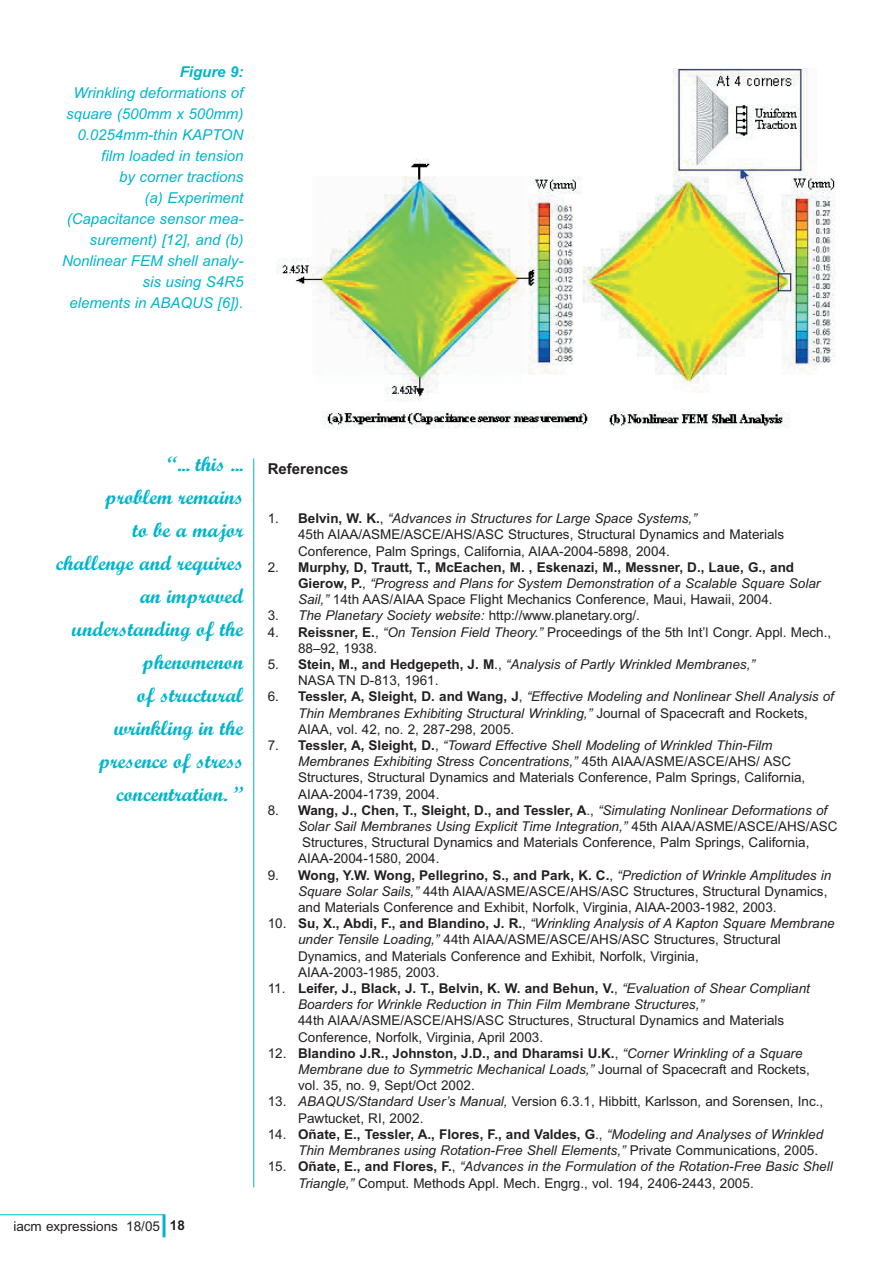
<style>
.page{position:relative;width:893px;height:1263px;background:#fff}
.page>*{position:absolute;margin:0;border:0;box-sizing:border-box;transform-origin:0 0}
.t1{font:21px/33px "Script MT Bold";color:#00b5cb;text-align:right}
.t2{font:italic 15px/21px "Arial";color:#00b5cb;text-align:right}
.t3{font:700 15px "Arial";color:#231f20}
.t4{font:italic 700 15px "Arial";color:#00b5cb}
.t5{font:13.5px/16.2px "Arial";color:#231f20}
.t6{font:italic 13.5px/16.2px "Arial";color:#231f20}
.t7{font:700 13.5px/16.2px "Arial";color:#231f20}
.s1{font-weight:700}
.s2{font-style:italic}
.s3{font-weight:400}
.s4{font-weight:400;font-style:italic}
.s5{font-style:normal}
.s6{font-weight:700;font-style:normal}
</style>
<div class="page">
<hr style="left:0;top:1214px;width:165px;height:1px;background:#00b5cb">
<hr style="left:163px;top:1215px;width:3px;height:22px;background:#00b5cb">
<hr style="left:253px;top:458px;width:1px;height:729px;background:#00b5cb">
<img style="left:276px;top:68px;width:559px;height:361px">
<p class="t4" style="left:180px;top:66px;width:65px">Figure 9:</p>
<p class="t2" style="left:62px;top:84px;width:183px">Wrinkling deformations of square (500mm x 500mm)<br>0.0254mm-thin KAPTON film loaded in tension<br>by corner tractions<br>(a) Experiment (Capacitance sensor mea&shy;surement) [12], and (b)<br>Nonlinear FEM shell analy&shy;sis using S4R5<br>elements in ABAQUS [6]).</p>
<h1 class="t1" style="left:56px;top:449px;width:189px">“... this ...<br>problem remains<br>to be a major challenge and requires an improved understanding of the phenomenon<br>of structural wrinkling in the presence of stress concentration. ”</h1>
<p class="t5" style="left:13px;top:1219px;width:173px">iacm expressions 18/05 <span class="s1">18</span></p>
<p class="t3" style="left:268px;top:463px;width:82px">References</p>
<p class="t5" style="left:298px;top:512px;width:488px;text-indent:-30px">1. <span class="s1">Belvin, W. K.</span>, <span class="s2">“Advances in Structures for Large Space Systems,”<br></span>45th AIAA/ASME/ASCE/AHS/ASC Structures, Structural Dynamics and Materials<br>Conference, Palm Springs, California, AIAA-2004-5898, 2004.</p>
<p class="t7" style="left:298px;top:560px;width:524px;text-indent:-30px"><span class="s3">2.</span> Murphy, D, Trautt, T., McEachen, M. , Eskenazi, M., Messner, D., Laue, G., and<br>Gierow, P.<span class="s3">,</span> <span class="s4">“Progress and Plans for System Demonstration of a Scalable Square Solar<br>Sail,”</span> <span class="s3">14th AAS/AIAA Space Flight Mechanics Conference, Maui, Hawaii, 2004.</span></p>
<p class="t5" style="left:268px;top:609px;width:374px">3. <span class="s2">The Planetary Society website:</span> http://www.planetary.org/.</p>
<p class="t5" style="left:298px;top:625px;width:535px;text-indent:-30px">4. <span class="s1">Reissner, E.</span>, <span class="s2">“On Tension Field Theory.”</span> Proceedings of the 5th Int’l Congr. Appl. Mech.,<br>88–92, 1938.</p>
<p class="t6" style="left:298px;top:657px;width:458px;text-indent:-30px"><span class="s5">5.</span> <span class="s6">Stein, M., and Hedgepeth, J. M</span><span class="s5">.,</span> “Analysis of Partly Wrinkled Membranes,”<br><span class="s5">NASA TN D-813, 1961.</span></p>
<p class="t6" style="left:298px;top:690px;width:537px;text-indent:-30px"><span class="s5">6.</span> <span class="s6">Tessler, A, Sleight, D. and Wang, J</span><span class="s5">,</span> “Effective Modeling and Nonlinear Shell Analysis of<br>Thin Membranes Exhibiting Structural Wrinkling,” <span class="s5">Journal of Spacecraft and Rockets,<br>AIAA, vol. 42, no. 2, 287-298, 2005.</span></p>
<p class="t5" style="left:298px;top:738px;width:509px;text-indent:-30px">7. <span class="s1">Tessler, A, Sleight, D.</span>, <span class="s2">“Toward Effective Shell Modeling of Wrinkled Thin-Film Membranes Exhibiting Stress Concentrations,”</span> 45th AIAA/ASME/ASCE/AHS/ ASC Structures, Structural Dynamics and Materials Conference, Palm Springs, California, AIAA-2004-1739, 2004.</p>
<p class="t7" style="left:268px;top:803px;width:561px"><span class="s3">8.</span> Wang, J., Chen, T., Sleight, D., and Tessler, A<span class="s3">.,</span> <span class="s4">“Simulating Nonlinear Deformations of</span></p>
<p class="t6" style="left:298px;top:819px;width:541px">Solar Sail Membranes Using Explicit Time Integration,” <span class="s5">45th AIAA/ASME/ASCE/AHS/ASC</span></p>
<p class="t5" style="left:302px;top:836px;width:509px">Structures, Structural Dynamics and Materials Conference, Palm Springs, California,</p>
<p class="t5" style="left:298px;top:852px;width:143px">AIAA-2004-1580, 2004.</p>
<p class="t5" style="left:298px;top:868px;width:535px;text-indent:-30px">9. <span class="s1">Wong, Y.W. Wong, Pellegrino, S., and Park, K. C.</span>, <span class="s2">“Prediction of Wrinkle Amplitudes in<br>Square Solar Sails,”</span> 44th AIAA/ASME/ASCE/AHS/ASC Structures, Structural Dynamics, and Materials Conference and Exhibit, Norfolk, Virginia, AIAA-2003-1982, 2003.</p>
<p class="t5" style="left:298px;top:917px;width:538px;text-indent:-30px">10. <span class="s1">Su, X., Abdi, F., and Blandino, J. R.</span>, <span class="s2">“Wrinkling Analysis of A Kapton Square Membrane under Tensile Loading,”</span> 44th AIAA/ASME/ASCE/AHS/ASC Structures, Structural Dynamics, and Materials Conference and Exhibit, Norfolk, Virginia,<br>AIAA-2003-1985, 2003.</p>
<p class="t6" style="left:298px;top:981px;width:513px;text-indent:-30px"><span class="s5">11.</span> <span class="s6">Leifer, J., Black, J. T., Belvin, K. W. and Behun, V.</span><span class="s5">,</span> “Evaluation of Shear Compliant<br>Boarders for Wrinkle Reduction in Thin Film Membrane Structures,”</p>
<p class="t5" style="left:298px;top:1014px;width:488px">44th AIAA/ASME/ASCE/AHS/ASC Structures, Structural Dynamics and Materials<br>Conference, Norfolk, Virginia, April 2003.</p>
<p class="t6" style="left:298px;top:1046px;width:513px;text-indent:-30px"><span class="s5">12.</span> <span class="s6">Blandino J.R., Johnston, J.D., and Dharamsi U.K.</span><span class="s5">,</span> “Corner Wrinkling of a Square<br>Membrane due to Symmetric Mechanical Loads,” <span class="s5">Journal of Spacecraft and Rockets, vol. 35, no. 9, Sept/Oct 2002.</span></p>
<p class="t5" style="left:298px;top:1095px;width:527px;text-indent:-30px">13. <span class="s2">ABAQUS/Standard User’s Manual,</span> Version 6.3.1, Hibbitt, Karlsson, and Sorensen, Inc.,<br>Pawtucket, RI, 2002.</p>
<p class="t6" style="left:298px;top:1127px;width:527px;text-indent:-30px"><span class="s5">14.</span> <span class="s6">Oñate, E., Tessler, A., Flores, F., and Valdes, G</span><span class="s5">.,</span> “Modeling and Analyses of Wrinkled<br>Thin Membranes using Rotation-Free Shell Elements,” <span class="s5">Private Communications, 2005.</span></p>
<p class="t6" style="left:298px;top:1160px;width:536px;text-indent:-30px"><span class="s5">15.</span> <span class="s6">Oñate, E., and Flores, F.</span><span class="s5">,</span> “Advances in the Formulation of the Rotation-Free Basic Shell<br>Triangle,” <span class="s5">Comput. Methods Appl. Mech. Engrg., vol. 194, 2406-2443, 2005.</span></p>
</div>
